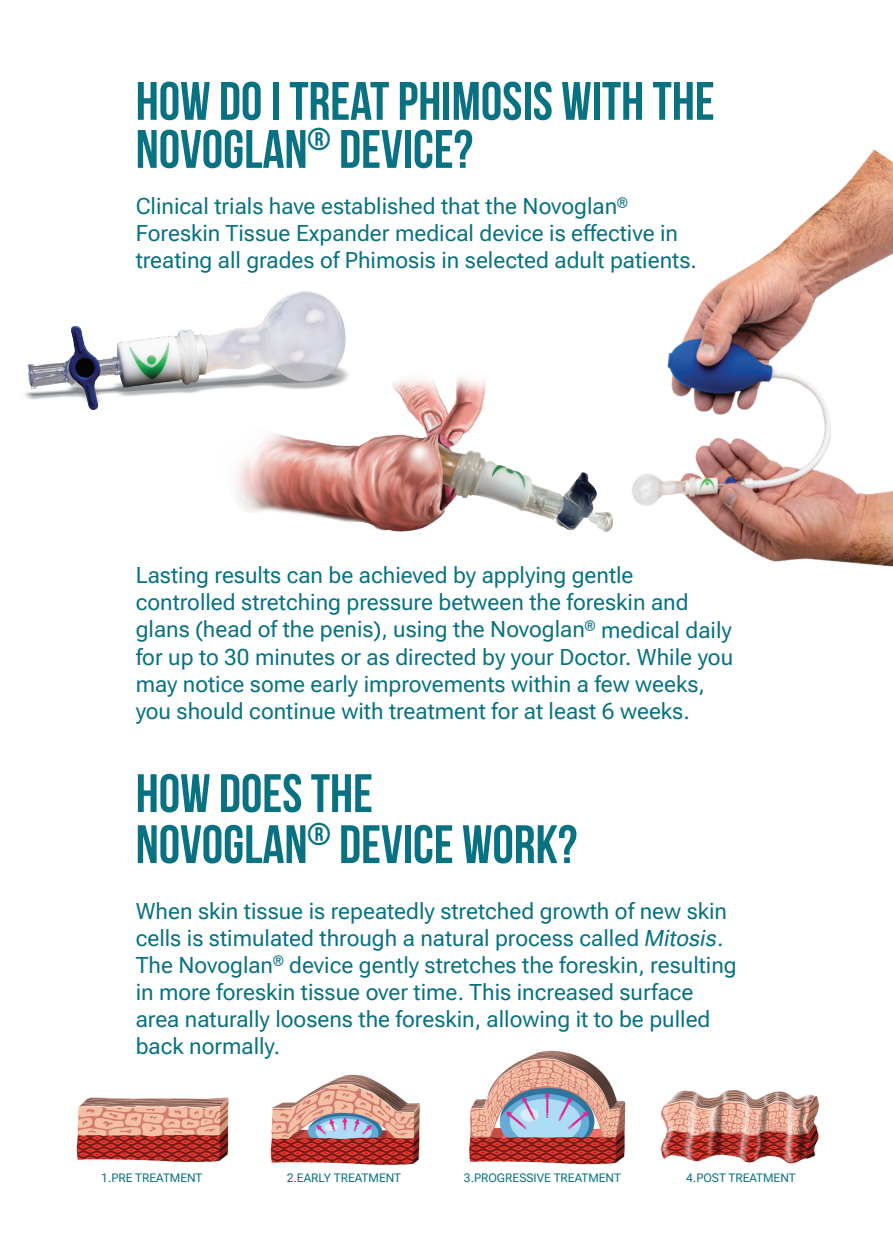
<style>
.page{position:relative;width:893px;height:1234px;background:#fff}
.page>*{position:absolute;margin:0;border:0;box-sizing:border-box;transform-origin:0 0}
.t1{font:700 54px/51px "Bebas Neue";color:#087283}
.t2{font:22.5px/27px "Roboto Flex";color:#087283}
.t3{font:12px "Roboto Flex";color:#087283}
</style>
<div class="page">
<img style="left:236px;top:377px;width:353px;height:154px">
<img style="left:24px;top:291px;width:328px;height:118px">
<img style="left:589px;top:149px;width:304px;height:418px">
<img style="left:76px;top:1097px;width:153px;height:65px">
<img style="left:270px;top:1074px;width:150px;height:91px">
<img style="left:469px;top:1050px;width:157px;height:115px">
<img style="left:661px;top:1089px;width:158px;height:75px">
<h1 class="t1" style="left:136px;top:76px;width:580px;line-height:48px">HOW DO I TREAT PHIMOSIS WITH THE<br>NOVOGLAN<sup>®</sup> DEVICE?</h1>
<p class="t2" style="left:136px;top:190px;width:563px">Clinical trials have established that the Novoglan<sup>®<br></sup>Foreskin Tissue Expander medical device is effective in treating all grades of Phimosis in selected adult patients.</p>
<p class="t2" style="left:136px;top:559px;width:599px">Lasting results can be achieved by applying gentle controlled stretching pressure between the foreskin and glans (head of the penis), using the Novoglan<sup>®</sup> medical daily for up to 30 minutes or as directed by your Doctor. While you may notice some early improvements within a few weeks, you should continue with treatment for at least 6 weeks.</p>
<h1 class="t1" style="left:136px;top:767px;width:443px">HOW DOES THE<br>NOVOGLAN<sup>®</sup> DEVICE WORK?</h1>
<p class="t2" style="left:136px;top:894px;width:603px">When skin tissue is repeatedly stretched growth of new skin cells is stimulated through a natural process called Mitosis.<br>The Novoglan<sup>®</sup> device gently stretches the foreskin, resulting in more foreskin tissue over time. This increased surface area naturally loosens the foreskin, allowing it to be pulled back normally.</p>
<p class="t3" style="left:101px;top:1166px;width:103px">1.PRE TREATMENT</p>
<p class="t3" style="left:287px;top:1166px;width:116px">2.EARLY TREATMENT</p>
<p class="t3" style="left:464px;top:1166px;width:159px">3.PROGRESSIVE TREATMENT</p>
<p class="t3" style="left:686px;top:1166px;width:111px">4.POST TREATMENT</p>
</div>
